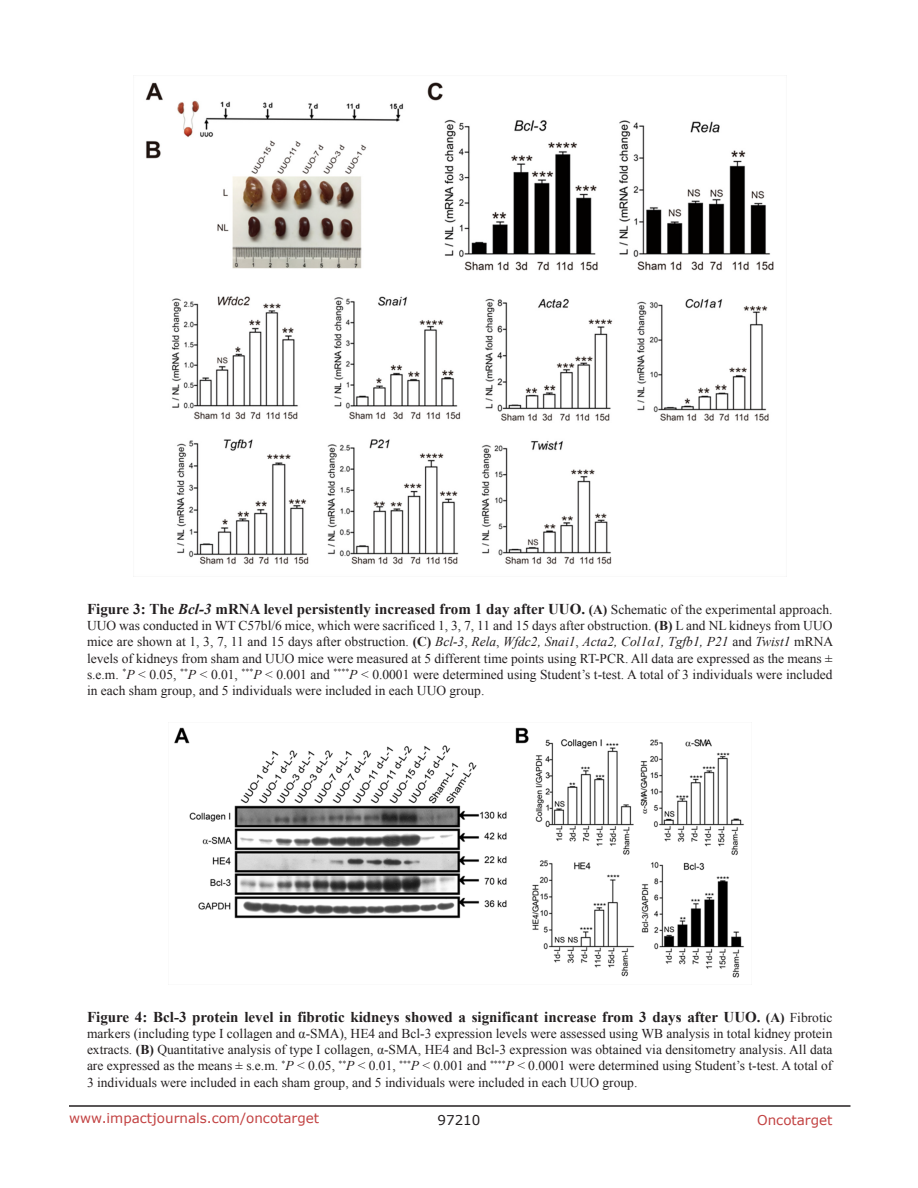
<style>
.page{position:relative;width:918px;height:1188px;background:#fff}
.page>*{position:absolute;margin:0;border:0;box-sizing:border-box;transform-origin:0 0}
.figuretext{font:700 15px "Times New Roman";color:#231f20}
.figuretext-2{font:13.5px/16.2px "Times New Roman";color:#231f20;text-align:justify}
.t1{font:13.5px "Verdana";color:#c24141}
.t2{font:13.5px "Verdana";color:#231f20}
.s1{font-style:italic}
.s2{font-size:13.5px}
.s3{font-weight:400;font-size:13.5px}
.s4{font-weight:700}
</style>
<div class="page">
<hr style="left:69px;top:1105px;width:781px;height:2px;background:#231f20">
<img style="left:133px;top:82px;width:641px;height:495px">
<img style="left:174px;top:727px;width:570px;height:251px">
<p class="figuretext" style="left:87px;top:599px;width:747px">Figure 3: The <span class="s1">Bcl-3</span> mRNA level persistently increased from 1 day after UUO. <span class="s2">(A)</span> <span class="s3">Schematic of the experimental approach.</span></p>
<p class="figuretext-2" style="left:87px;top:617px;width:748px">UUO was conducted in WT C57bl/6 mice, which were sacrificed 1, 3, 7, 11 and 15 days after obstruction. <span class="s4">(B)</span> L and NL kidneys from UUO mice are shown at 1, 3, 7, 11 and 15 days after obstruction. <span class="s4">(C)</span> <span class="s1">Bcl-3</span>, <span class="s1">Rela</span>, <span class="s1">Wfdc2, Snai1</span>, <span class="s1">Acta2, Col1α1, Tgfb1, P21</span> and <span class="s1">Twist1</span> mRNA levels of kidneys from sham and UUO mice were measured at 5 different time points using RT-PCR. All data are expressed as the means ± s.e.m. <sup>*</sup><span class="s1">P</span> &lt; 0.05, <sup>**</sup><span class="s1">P</span> &lt; 0.01, <sup>***</sup><span class="s1">P</span> &lt; 0.001 and <sup>****</sup><span class="s1">P</span> &lt; 0.0001 were determined using Student’s t-test. A total of 3 individuals were included in each sham group, and 5 individuals were included in each UUO group.</p>
<p class="figuretext" style="left:87px;top:1006px;width:747px">Figure 4: Bcl-3 protein level in fibrotic kidneys showed a significant increase from 3 days after UUO. <span class="s2">(A)</span> <span class="s3">Fibrotic</span></p>
<p class="figuretext-2" style="left:87px;top:1025px;width:747px">markers (including type I collagen and α-SMA), HE4 and Bcl-3 expression levels were assessed using WB analysis in total kidney protein extracts. <span class="s4">(B)</span> Quantitative analysis of type I collagen, α-SMA, HE4 and Bcl-3 expression was obtained via densitometry analysis. All data are expressed as the means ± s.e.m. <sup>*</sup><span class="s1">P</span> &lt; 0.05, <sup>**</sup><span class="s1">P</span> &lt; 0.01, <sup>***</sup><span class="s1">P</span> &lt; 0.001 and <sup>****</sup><span class="s1">P</span> &lt; 0.0001 were determined using Student’s t-test. A total of 3 individuals were included in each sham group, and 5 individuals were included in each UUO group.</p>
<p class="t1" style="left:69px;top:1109px;width:252px">www.impactjournals.com/oncotarget</p>
<p class="t2" style="left:438px;top:1111px;width:44px">97210</p>
<p class="t1" style="left:757px;top:1111px;width:77px">Oncotarget</p>
</div>
